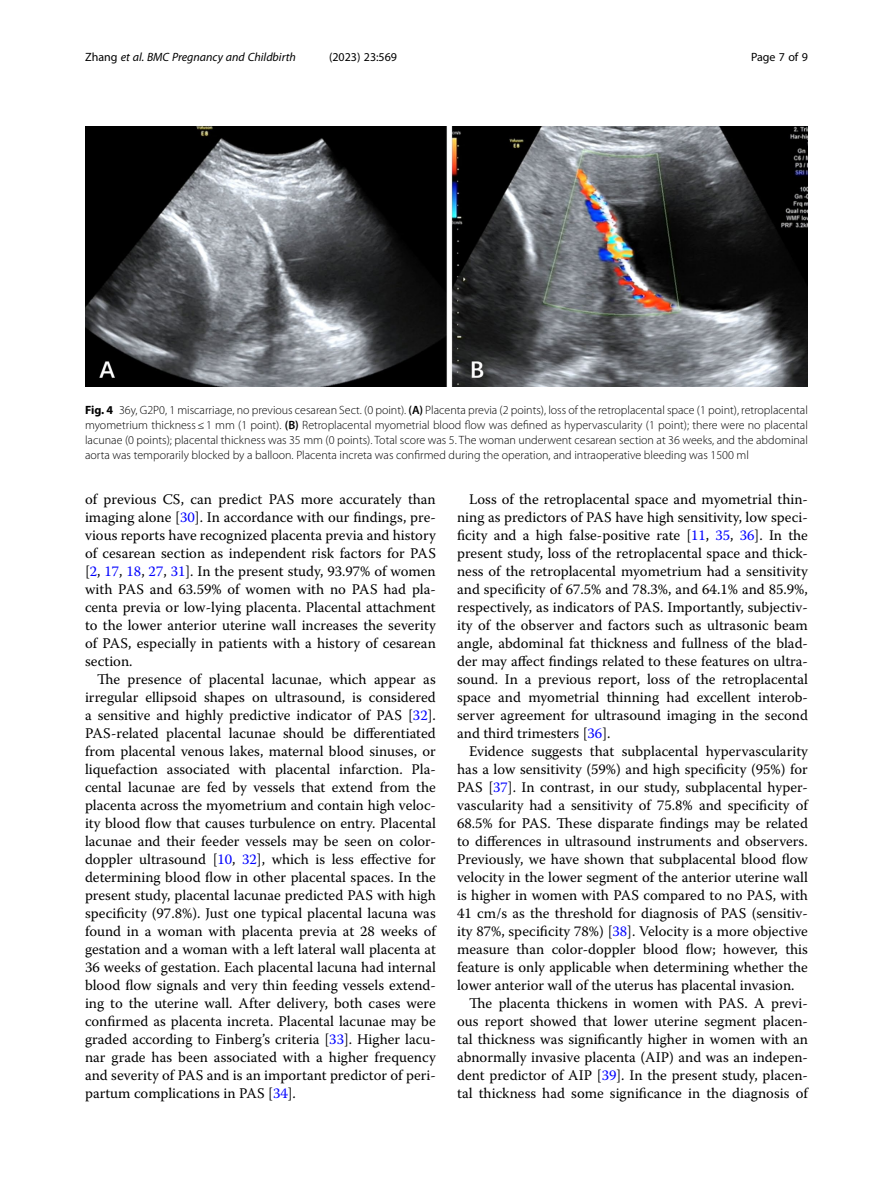
<style>
.page{position:relative;width:893px;height:1191px;background:#fff}
.page>*{position:absolute;margin:0;border:0;box-sizing:border-box;transform-origin:0 0}
.Body_Text_Indent{font:14.7px/18px "Warnock Pro";color:#000;text-align:justify}
.Figure_Caption{font:300 12px/15px "Myriad Pro";color:#000;text-align:justify}
.t1{font:italic 12px "Myriad Pro";color:#000}
.t2{font:12px "Myriad Pro";color:#000}
.s1{font-style:normal}
.s2{font-weight:700}
.s3{font-weight:600}
.s4{color:#00f}
</style>
<div class="page">
<img style="left:85px;top:126px;width:723px;height:261px">
<p class="t1" style="left:85px;top:50px;width:212px"><span class="s1">Zhang</span> et al. BMC Pregnancy and Childbirth</p>
<p class="t2" style="left:329px;top:50px;width:70px">(2023) 23:569</p>
<p class="t2" style="left:751px;top:50px;width:58px">Page 7 of 9</p>
<p class="Figure_Caption" style="left:85px;top:402px;width:724px"><span class="s2">Fig. 4</span> 36y, G2P0, 1 miscarriage, no previous cesarean Sect. (0 point). <span class="s3">(A)</span> Placenta previa (2 points), loss of the retroplacental space (1 point), retroplacental myometrium thickness≤1 mm (1 point). <span class="s3">(B)</span> Retroplacental myometrial blood flow was defined as hypervascularity (1 point); there were no placental lacunae (0 points); placental thickness was 35 mm (0 points). Total score was 5. The woman underwent cesarean section at 36 weeks, and the abdominal aorta was temporarily blocked by a balloon. Placenta increta was confirmed during the operation, and intraoperative bleeding was 1500 ml</p>
<p class="Body_Text_Indent" style="left:85px;top:490px;width:352px">of previous CS, can predict PAS more accurately than imaging alone [<span class="s4">30</span>]. In accordance with our findings, pre&shy;vious reports have recognized placenta previa and history of cesarean section as independent risk factors for PAS [<span class="s4">2</span>, <span class="s4">17</span>, <span class="s4">18</span>, <span class="s4">27</span>, <span class="s4">31</span>]. In the present study, 93.97% of women with PAS and 63.59% of women with no PAS had pla&shy;centa previa or low-lying placenta. Placental attachment to the lower anterior uterine wall increases the severity of PAS, especially in patients with a history of cesarean section.</p>
<p class="Body_Text_Indent" style="left:85px;top:670px;width:352px;text-indent:12px">The presence of placental lacunae, which appear as irregular ellipsoid shapes on ultrasound, is considered a sensitive and highly predictive indicator of PAS [<span class="s4">32</span>].<br>PAS-related placental lacunae should be differentiated from placental venous lakes, maternal blood sinuses, or liquefaction associated with placental infarction. Pla&shy;cental lacunae are fed by vessels that extend from the placenta across the myometrium and contain high veloc&shy;ity blood flow that causes turbulence on entry. Placental lacunae and their feeder vessels may be seen on color&shy;doppler ultrasound [<span class="s4">10</span>, <span class="s4">32</span>], which is less effective for determining blood flow in other placental spaces. In the present study, placental lacunae predicted PAS with high specificity (97.8%). Just one typical placental lacuna was found in a woman with placenta previa at 28 weeks of gestation and a woman with a left lateral wall placenta at 36 weeks of gestation. Each placental lacuna had internal blood flow signals and very thin feeding vessels extend&shy;ing to the uterine wall. After delivery, both cases were confirmed as placenta increta. Placental lacunae may be graded according to Finberg’s criteria [<span class="s4">33</span>]. Higher lacu&shy;nar grade has been associated with a higher frequency and severity of PAS and is an important predictor of peri&shy;partum complications in PAS [<span class="s4">34</span>].</p>
<p class="Body_Text_Indent" style="left:457px;top:490px;width:352px;text-indent:12px">Loss of the retroplacental space and myometrial thin&shy;ning as predictors of PAS have high sensitivity, low speci&shy;ficity and a high false-positive rate [<span class="s4">11</span>, <span class="s4">35</span>, <span class="s4">36</span>]. In the present study, loss of the retroplacental space and thick&shy;ness of the retroplacental myometrium had a sensitivity and specificity of 67.5% and 78.3%, and 64.1% and 85.9%, respectively, as indicators of PAS. Importantly, subjectiv&shy;ity of the observer and factors such as ultrasonic beam angle, abdominal fat thickness and fullness of the blad&shy;der may affect findings related to these features on ultra&shy;sound. In a previous report, loss of the retroplacental space and myometrial thinning had excellent interob&shy;server agreement for ultrasound imaging in the second and third trimesters [<span class="s4">36</span>].</p>
<p class="Body_Text_Indent" style="left:457px;top:742px;width:352px;text-indent:12px">Evidence suggests that subplacental hypervascularity has a low sensitivity (59%) and high specificity (95%) for PAS [<span class="s4">37</span>]. In contrast, in our study, subplacental hyper&shy;vascularity had a sensitivity of 75.8% and specificity of 68.5% for PAS. These disparate findings may be related to differences in ultrasound instruments and observers.<br>Previously, we have shown that subplacental blood flow velocity in the lower segment of the anterior uterine wall is higher in women with PAS compared to no PAS, with 41 cm/s as the threshold for diagnosis of PAS (sensitiv&shy;ity 87%, specificity 78%) [<span class="s4">38</span>]. Velocity is a more objective measure than color-doppler blood flow; however, this feature is only applicable when determining whether the lower anterior wall of the uterus has placental invasion.</p>
<p class="Body_Text_Indent" style="left:457px;top:994px;width:352px;text-indent:12px">The placenta thickens in women with PAS. A previ&shy;ous report showed that lower uterine segment placen&shy;tal thickness was significantly higher in women with an abnormally invasive placenta (AIP) and was an indepen&shy;dent predictor of AIP [<span class="s4">39</span>]. In the present study, placen&shy;tal thickness had some significance in the diagnosis of</p>
</div>
